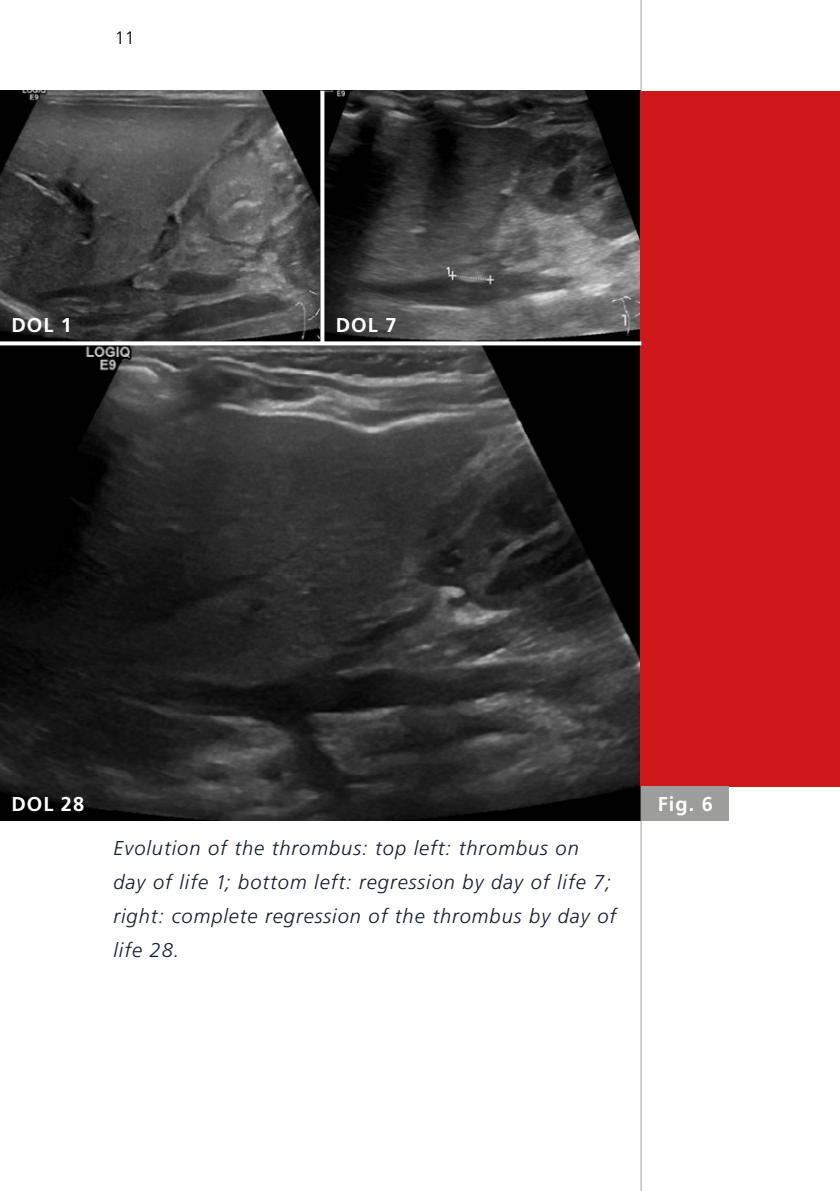
<style>
.page{position:relative;width:840px;height:1191px;background:#fff}
.page>*{position:absolute;margin:0;border:0;box-sizing:border-box;transform-origin:0 0}
.t1{font:italic 300 20px/34px "Frutiger LT Std";letter-spacing:.05em;color:#161b2b}
.t2{font:700 20px "Frutiger LT Std";letter-spacing:.05em;color:#fff}
.t3{font:300 18px "Frutiger LT Std";color:#000}
</style>
<div class="page">
<img style="left:0;top:91px;width:640px;height:729px">
<hr style="left:640px;top:0;width:1px;height:1191px;background:#9d9d9c">
<div style="left:640px;top:91px;width:199px;height:695px;background:#cd171a"></div>
<div style="left:640px;top:786px;width:87px;height:34px;background:#9d9d9c"></div>
<img style="left:0;top:473px;width:1px;height:381px">
<svg style="left:320px;top:91px;width:4px;height:250px"></svg>
<svg style="left:0;top:341px;width:641px;height:4px"></svg>
<p class="t3" style="left:115px;top:28px;width:22px">11</p>
<p class="t2" style="left:11px;top:313px;width:62px">DOL 1</p>
<p class="t2" style="left:335px;top:313px;width:62px">DOL 7</p>
<p class="t2" style="left:11px;top:792px;width:74px">DOL 28</p>
<p class="t1" style="left:113px;top:831px;width:504px">Evolution of the thrombus: top left: thrombus on<br>day of life 1; bottom left: regression by day of life 7; right: complete regression of the thrombus by day of life 28.</p>
<p class="t2" style="left:657px;top:792px;width:57px">Fig. 6</p>
</div>
